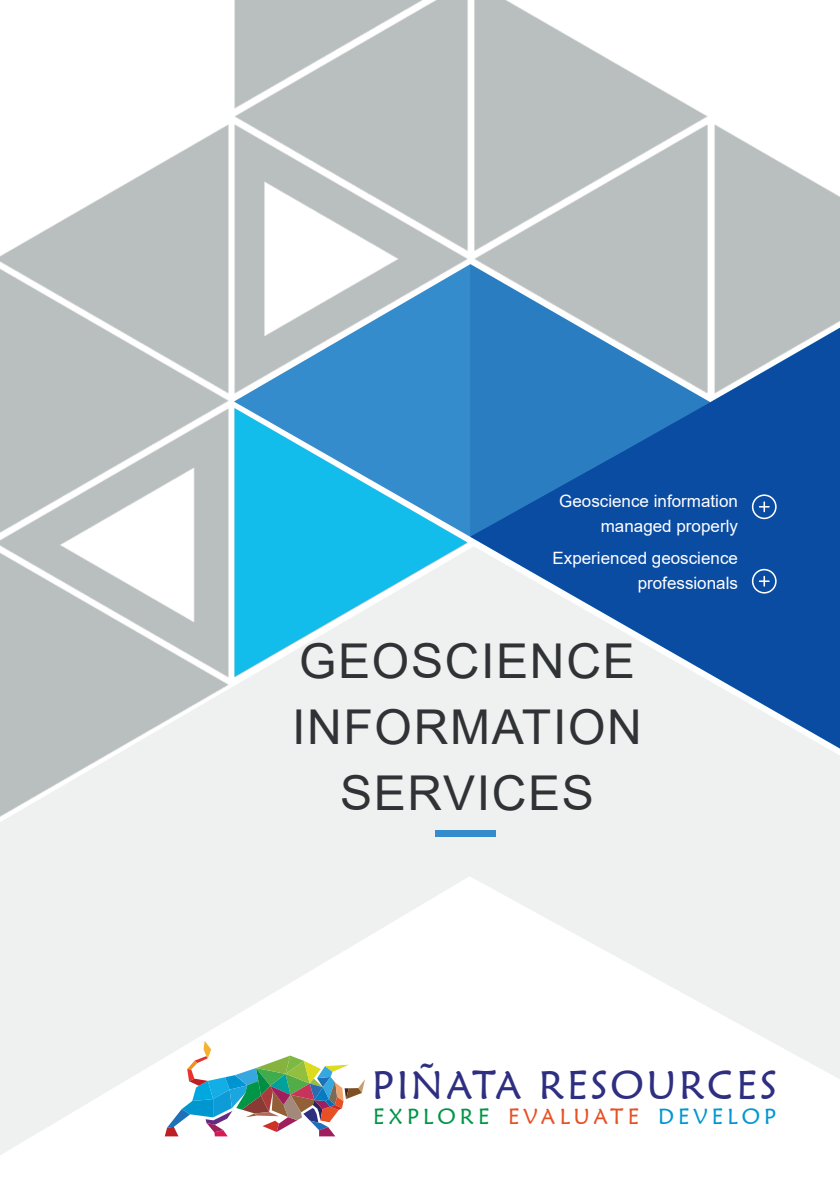
<style>
.page{position:relative;width:840px;height:1191px;background:#fff}
.page>*{position:absolute;margin:0;border:0;box-sizing:border-box;transform-origin:0 0}
.t1{font:48px/66px "Arial";letter-spacing:.035em;color:#2f3336;text-align:center}
.t2{font:39.8px "Maiandra GD";letter-spacing:.07em;color:#2f2f81}
.t3{font:21.8px "Maiandra GD";letter-spacing:.19em;color:#e65024}
.t4{font:17px/25px "Arial";color:#fff;text-align:right}
.s1{color:#009547}
.s2{color:#0097d1}
</style>
<div class="page">
<svg style="left:0;top:816px;width:839px;height:339px;fill:#eff0f0"></svg>
<img style="left:0;top:0;width:839px;height:816px">
<svg style="left:234px;top:408px;width:233px;height:269px"></svg>
<div style="left:435px;top:830px;width:61px;height:7px;background:#358ccc"></div>
<svg style="left:751px;top:494px;width:25px;height:25px"></svg>
<svg style="left:751px;top:569px;width:25px;height:24px"></svg>
<svg style="left:165px;top:1040px;width:200px;height:96px"></svg>
<p class="t4" style="left:559px;top:490px;width:180px">Geoscience information managed properly</p>
<p class="t4" style="left:552px;top:547px;width:187px">Experienced geoscience professionals</p>
<h1 class="t1" style="left:292px;top:633px;width:351px">GEOSCIENCE<br>INFORMATION<br>SERVICES</h1>
<h2 class="t2" style="left:372px;top:1068px;width:406px">PIÑATA RESOURCES</h2>
<p class="t3" style="left:373px;top:1107px;width:404px"><span class="s1">EXPLORE</span> EVALUATE <span class="s2">DEVELOP</span></p>
</div>
